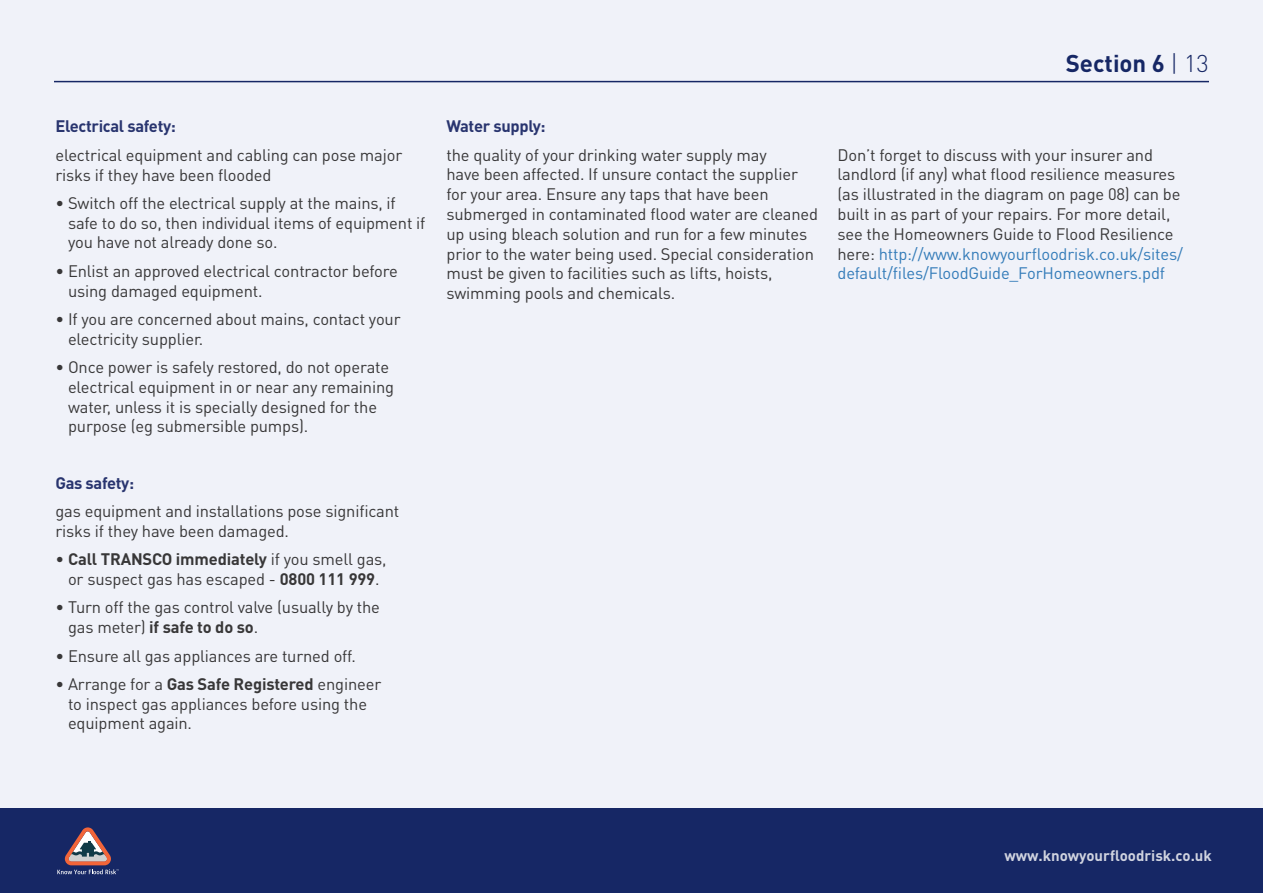
<style>
.page{position:relative;width:1263px;height:893px;background:#f0f2f9}
.page>*{position:absolute;margin:0;border:0;box-sizing:border-box;transform-origin:0 0}
.t1{font:700 24px "DIN Pro";color:#162765}
.t2{font:16.5px/19.8px "DIN Pro";letter-spacing:-.01em;color:#383738}
.t3{font:700 16.5px "DIN Pro";letter-spacing:-.02em;color:#29356f}
.t4{font:700 15px "DIN Pro";color:#fff}
.s1{font-weight:700}
.s2{font-weight:300}
.s3{color:#347cb9}
</style>
<div class="page">
<div style="left:0;top:808px;width:1263px;height:85px;background:#162765"></div>
<svg style="left:57px;top:827px;width:62px;height:47px"></svg>
<hr style="left:54px;top:81px;width:1155px;height:1px;background:#162765">
<p class="t3" style="left:56px;top:115px;width:122px">Electrical safety:</p>
<p class="t2" style="left:56px;top:144px;width:348px">electrical equipment and cabling can pose major risks if they have been flooded</p>
<p class="t2" style="left:68px;top:192px;width:359px;text-indent:-13px">• Switch off the electrical supply at the mains, if safe to do so, then individual items of equipment if you have not already done so.</p>
<p class="t2" style="left:68px;top:260px;width:331px;text-indent:-13px">• Enlist an approved electrical contractor before using damaged equipment.</p>
<p class="t2" style="left:68px;top:308px;width:334px;text-indent:-13px">• If you are concerned about mains, contact your electricity supplier.</p>
<p class="t2" style="left:68px;top:356px;width:327px;text-indent:-13px">• Once power is safely restored, do not operate electrical equipment in or near any remaining water, unless it is specially designed for the purpose (eg submersible pumps).</p>
<p class="t3" style="left:56px;top:472px;width:80px">Gas safety:</p>
<p class="t2" style="left:56px;top:501px;width:345px">gas equipment and installations pose significant risks if they have been damaged.</p>
<p class="t2" style="left:56px;top:549px;width:333px;text-align:center">• <span class="s1">Call TRANSCO immediately</span> if you smell gas, or suspect gas has escaped - <span class="s1">0800 111 999</span>.</p>
<p class="t2" style="left:68px;top:597px;width:313px;text-indent:-13px">• Turn off the gas control valve (usually by the gas meter) <span class="s1">if safe to do so</span>.</p>
<p class="t2" style="left:55px;top:645px;width:302px">• Ensure all gas appliances are turned off.</p>
<p class="t2" style="left:68px;top:673px;width:315px;text-indent:-13px">• Arrange for a <span class="s1">Gas Safe Registered</span> engineer to inspect gas appliances before using the equipment again.</p>
<h1 class="t1" style="left:1066px;top:47px;width:145px">Section 6 <span class="s2">| 13</span></h1>
<p class="t3" style="left:446px;top:115px;width:101px">Water supply:</p>
<p class="t2" style="left:446px;top:144px;width:373px">the quality of your drinking water supply may<br>have been affected. If unsure contact the supplier for your area. Ensure any taps that have been submerged in contaminated flood water are cleaned up using bleach solution and run for a few minutes prior to the water being used. Special consideration must be given to facilities such as lifts, hoists, swimming pools and chemicals.</p>
<p class="t2" style="left:837px;top:144px;width:347px">Don’t forget to discuss with your insurer and landlord (if any) what flood resilience measures (as illustrated in the diagram on page 08) can be built in as part of your repairs. For more detail, see the Homeowners Guide to Flood Resilience here: <span class="s3">http://www.knowyourfloodrisk.co.uk/sites/ default/files/FloodGuide_ForHomeowners.pdf</span></p>
<p class="t4" style="left:1004px;top:845px;width:209px">www.knowyourfloodrisk.co.uk</p>
</div>
